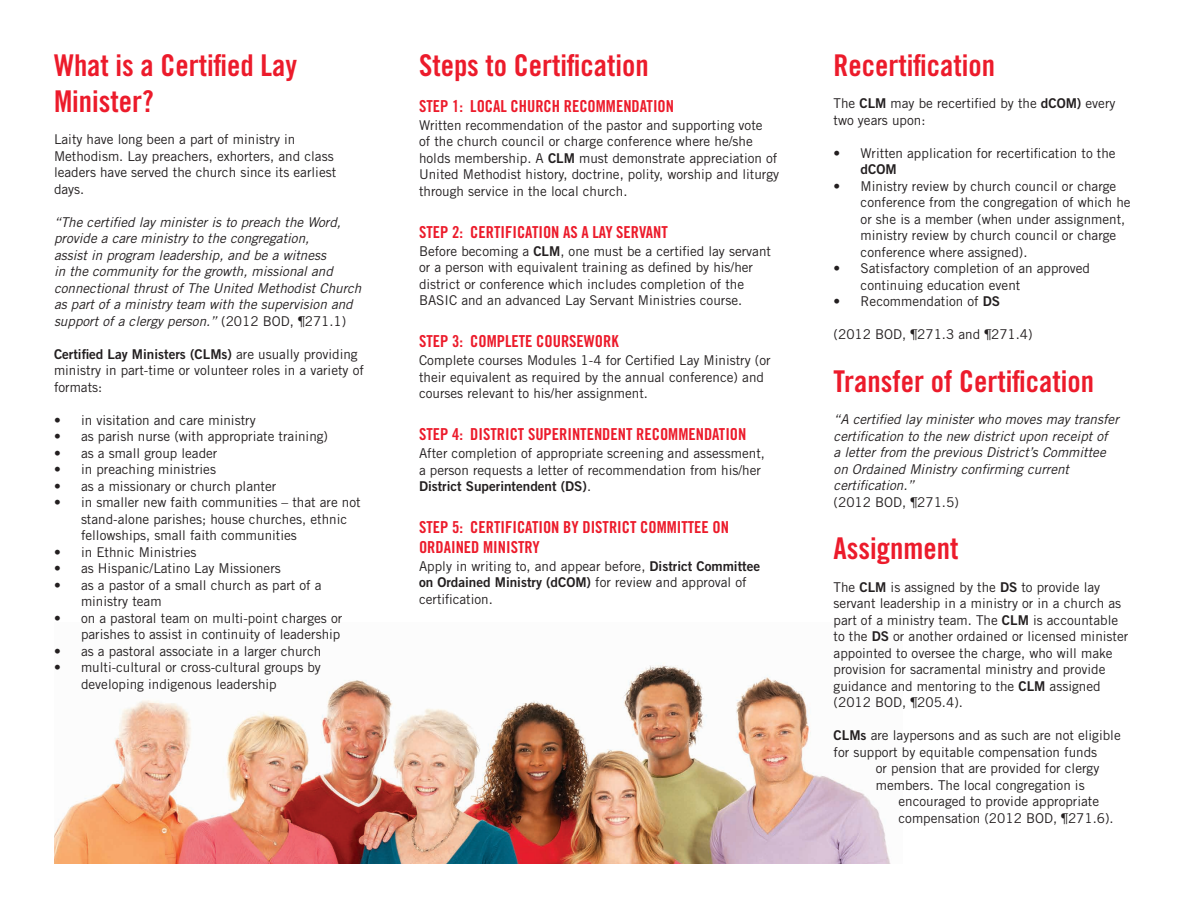
<style>
.page{position:relative;width:1188px;height:918px;background:#fff}
.page>*{position:absolute;margin:0;border:0;box-sizing:border-box;transform-origin:0 0}
.t1{font:30px/36px "Trade Gothic LT Std Bd Cn 20";color:#ec1b2b}
.t2{font:16.5px/19.8px "Trade Gothic LT Std Bd Cn 20";color:#ec1b2b}
.t3{font:13.5px/16.5px "Trade Gothic LT Std";color:#231f20}
.t4{font:italic 13.5px/16.5px "Trade Gothic LT Std";color:#231f20}
.t5{font:13.5px "Trade Gothic LT Std Bd 2";color:#231f20}
.s1{font-style:normal}
.s2{font-family:"Trade Gothic LT Std"}
.s3{font-family:"Trade Gothic LT Std Bd 2"}
</style>
<div class="page">
<img style="left:54px;top:663px;width:837px;height:201px">
<h1 class="t1" style="left:54px;top:47px;width:245px">What is a Certified Lay<br>Minister?</h1>
<p class="t3" style="left:54px;top:131px;width:284px">Laity have long been a part of ministry in Methodism. Lay preachers, exhorters, and class leaders have served the church since its earliest days.</p>
<p class="t4" style="left:54px;top:214px;width:309px">“The certified lay minister is to preach the Word, provide a care ministry to the congregation,<br>assist in program leadership, and be a witness<br>in the community for the growth, missional and connectional thrust of The United Methodist Church as part of a ministry team with the supervision and support of a clergy person.” <span class="s1">(2012 BOD, ¶271.1)</span></p>
<p class="t5" style="left:54px;top:346px;width:305px">Certified Lay Ministers (CLMs) <span class="s2">are usually providing</span></p>
<p class="t3" style="left:54px;top:362px;width:312px">ministry in part-time or volunteer roles in a variety of formats:</p>
<p class="t3" style="left:54px;top:412px;width:203px">• in visitation and care ministry</p>
<p class="t3" style="left:54px;top:428px;width:276px">• as parish nurse (with appropriate training)</p>
<p class="t3" style="left:54px;top:445px;width:165px">• as a small group leader</p>
<p class="t3" style="left:54px;top:461px;width:163px">• in preaching ministries</p>
<p class="t3" style="left:54px;top:478px;width:224px">• as a missionary or church planter</p>
<p class="t3" style="left:81px;top:494px;width:281px;text-indent:-27px">• in smaller new faith communities – that are not stand-alone parishes; house churches, ethnic fellowships, small faith communities</p>
<p class="t3" style="left:54px;top:544px;width:144px">• in Ethnic Ministries</p>
<p class="t3" style="left:54px;top:560px;width:228px">• as Hispanic/Latino Lay Missioners</p>
<p class="t3" style="left:81px;top:577px;width:242px;text-indent:-27px">• as a pastor of a small church as part of a ministry team</p>
<p class="t3" style="left:54px;top:610px;width:290px;text-align:right">• on a pastoral team on multi-point charges or parishes to assist in continuity of leadership</p>
<p class="t3" style="left:54px;top:643px;width:269px">• as a pastoral associate in a larger church</p>
<p class="t3" style="left:81px;top:659px;width:241px;text-indent:-27px">• multi-cultural or cross-cultural groups by developing indigenous leadership</p>
<h1 class="t1" style="left:419px;top:47px;width:231px">Steps to Certification</h1>
<p class="t2" style="left:419px;top:96px;width:257px">STEP 1: LOCAL CHURCH RECOMMENDATION</p>
<p class="t3" style="left:419px;top:116px;width:362px">Written recommendation of the pastor and supporting vote<br>of the church council or charge conference where he/she holds membership. A <span class="s3">CLM</span> must demonstrate appreciation of United Methodist history, doctrine, polity, worship and liturgy through service in the local church.</p>
<p class="t2" style="left:419px;top:222px;width:250px">STEP 2: CERTIFICATION AS A LAY SERVANT</p>
<p class="t3" style="left:419px;top:242px;width:354px">Before becoming a <span class="s3">CLM</span>, one must be a certified lay servant or a person with equivalent training as defined by his/her district or conference which includes completion of the BASIC and an advanced Lay Servant Ministries course.</p>
<p class="t2" style="left:419px;top:331px;width:201px">STEP 3: COMPLETE COURSEWORK</p>
<p class="t3" style="left:419px;top:352px;width:353px">Complete courses Modules 1-4 for Certified Lay Ministry (or their equivalent as required by the annual conference) and courses relevant to his/her assignment.</p>
<p class="t2" style="left:419px;top:424px;width:329px">STEP 4: DISTRICT SUPERINTENDENT RECOMMENDATION</p>
<p class="t3" style="left:419px;top:445px;width:348px">After completion of appropriate screening and assessment, a person requests a letter of recommendation from his/her</p>
<p class="t5" style="left:419px;top:478px;width:174px">District Superintendent (DS)<span class="s2">.</span></p>
<p class="t2" style="left:419px;top:517px;width:312px">STEP 5: CERTIFICATION BY DISTRICT COMMITTEE ON<br>ORDAINED MINISTRY</p>
<p class="t3" style="left:419px;top:558px;width:343px">Apply in writing to, and appear before, <span class="s3">District Committee</span></p>
<p class="t5" style="left:419px;top:574px;width:329px">on Ordained Ministry (dCOM) <span class="s2">for review and approval of</span></p>
<p class="t3" style="left:419px;top:591px;width:75px">certification.</p>
<h1 class="t1" style="left:834px;top:47px;width:163px">Recertification</h1>
<p class="t3" style="left:834px;top:95px;width:283px">The <span class="s3">CLM</span> may be recertified by the <span class="s3">dCOM)</span> every two years upon:</p>
<p class="t3" style="left:834px;top:145px;width:284px">• Written application for recertification to the</p>
<p class="t5" style="left:861px;top:161px;width:38px">dCOM</p>
<p class="t3" style="left:861px;top:178px;width:271px;text-indent:-27px">• Ministry review by church council or charge conference from the congregation of which he or she is a member (when under assignment, ministry review by church council or charge conference where assigned).</p>
<p class="t3" style="left:861px;top:260px;width:231px;text-indent:-27px">• Satisfactory completion of an approved continuing education event</p>
<p class="t3" style="left:834px;top:293px;width:168px">• Recommendation of <span class="s3">DS</span></p>
<p class="t3" style="left:834px;top:326px;width:201px">(2012 BOD, ¶271.3 and ¶271.4)</p>
<h1 class="t1" style="left:834px;top:363px;width:262px">Transfer of Certification</h1>
<p class="t4" style="left:834px;top:411px;width:287px">“A certified lay minister who moves may transfer certification to the new district upon receipt of<br>a letter from the previous District’s Committee on Ordained Ministry confirming current certification.”</p>
<p class="t3" style="left:834px;top:494px;width:127px">(2012 BOD, ¶271.5)</p>
<h1 class="t1" style="left:834px;top:530px;width:126px">Assignment</h1>
<p class="t3" style="left:834px;top:578px;width:296px">The <span class="s3">CLM</span> is assigned by the <span class="s3">DS</span> to provide lay servant leadership in a ministry or in a church as part of a ministry team. The <span class="s3">CLM</span> is accountable to the <span class="s3">DS</span> or another ordained or licensed minister appointed to oversee the charge, who will make provision for sacramental ministry and provide guidance and mentoring to the <span class="s3">CLM</span> assigned (2012 BOD, ¶205.4).</p>
<p class="t3" style="left:834px;top:727px;width:289px"><span class="s3">CLMs</span> are laypersons and as such are not eligible</p>
<p class="t3" style="left:834px;top:743px;width:265px">for support by equitable compensation funds</p>
<p class="t3" style="left:876px;top:760px;width:225px">or pension that are provided for clergy</p>
<p class="t3" style="left:876px;top:776px;width:210px">members. The local congregation is</p>
<p class="t3" style="left:899px;top:793px;width:202px">encouraged to provide appropriate</p>
<p class="t3" style="left:899px;top:809px;width:217px">compensation (2012 BOD, ¶271.6).</p>
</div>
